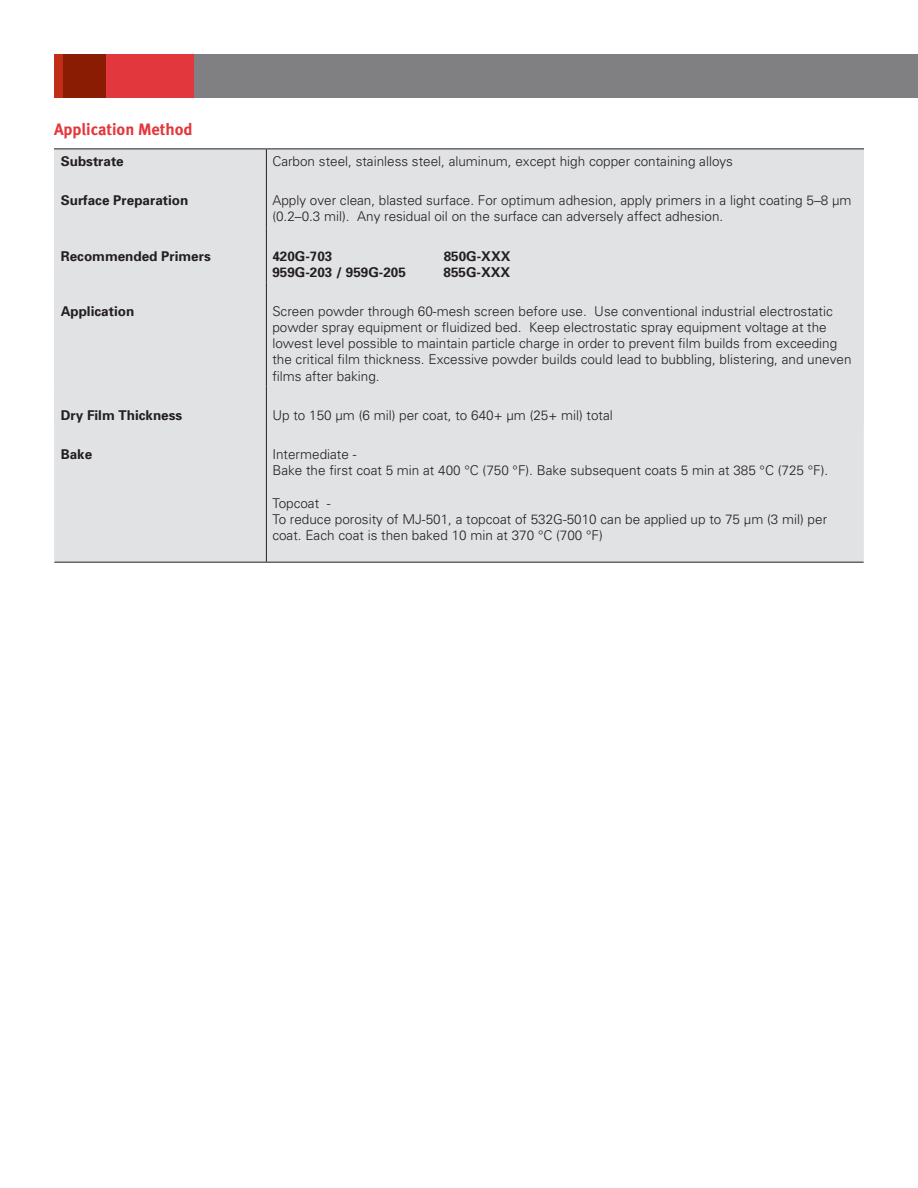
<style>
.page{position:relative;width:918px;height:1188px;background:#fff}
.page>*{position:absolute;margin:0;border:0;box-sizing:border-box;transform-origin:0 0}
.t1{font:16.5px "Meta Bold LF";color:#e3373d}
.t2{font:300 13.5px/16.2px "Univers";color:#231f20}
.t3{font:700 13.5px "Univers";color:#231f20}
</style>
<div class="page">
<div style="left:194px;top:54px;width:724px;height:43px;background:#808083"></div>
<div style="left:105px;top:54px;width:89px;height:43px;background:#e1373d"></div>
<div style="left:63px;top:54px;width:42px;height:43px;background:#891c02"></div>
<div style="left:54px;top:54px;width:9px;height:43px;background:#c02d19"></div>
<div style="left:55px;top:149px;width:808px;height:413px;background:#e1e2e4"></div>
<hr style="left:54px;top:149px;width:2px;height:23px;background:#e1e2e4">
<hr style="left:862px;top:149px;width:2px;height:23px;background:#e1e2e4">
<hr style="left:54px;top:172px;width:2px;height:55px;background:#e1e2e4">
<hr style="left:862px;top:172px;width:2px;height:55px;background:#e1e2e4">
<hr style="left:54px;top:227px;width:2px;height:56px;background:#e1e2e4">
<hr style="left:862px;top:227px;width:2px;height:56px;background:#e1e2e4">
<hr style="left:54px;top:283px;width:2px;height:104px;background:#e1e2e4">
<hr style="left:862px;top:283px;width:2px;height:104px;background:#e1e2e4">
<hr style="left:54px;top:387px;width:2px;height:39px;background:#e1e2e4">
<hr style="left:862px;top:387px;width:2px;height:39px;background:#e1e2e4">
<hr style="left:54px;top:148px;width:212px;height:1px;background:#231f20">
<hr style="left:266px;top:148px;width:598px;height:1px;background:#231f20">
<svg style="left:266px;top:149px;width:1px;height:23px"></svg>
<hr style="left:266px;top:172px;width:1px;height:55px;background:#231f20">
<hr style="left:266px;top:227px;width:1px;height:56px;background:#231f20">
<hr style="left:266px;top:283px;width:1px;height:104px;background:#231f20">
<hr style="left:266px;top:387px;width:1px;height:39px;background:#231f20">
<hr style="left:266px;top:426px;width:1px;height:136px;background:#231f20">
<hr style="left:54px;top:426px;width:1px;height:136px;background:#e1e2e4">
<hr style="left:863px;top:426px;width:1px;height:136px;background:#e1e2e4">
<hr style="left:54px;top:562px;width:212px;height:1px;background:#231f20">
<hr style="left:266px;top:562px;width:598px;height:1px;background:#231f20">
<p class="t1" style="left:54px;top:120px;width:140px">Application Method</p>
<p class="t3" style="left:61px;top:152px;width:65px">Substrate</p>
<p class="t2" style="left:272px;top:153px;width:462px">Carbon steel, stainless steel, aluminum, except high copper containing alloys</p>
<p class="t3" style="left:61px;top:192px;width:129px">Surface Preparation</p>
<p class="t2" style="left:272px;top:192px;width:581px">Apply over clean, blasted surface. For optimum adhesion, apply primers in a light coating 5–8 μm (0.2–0.3 mil). Any residual oil on the surface can adversely affect adhesion.</p>
<p class="t3" style="left:61px;top:247px;width:152px">Recommended Primers</p>
<p class="t3" style="left:272px;top:247px;width:62px">420G-703</p>
<p class="t3" style="left:444px;top:247px;width:68px">850G-XXX</p>
<p class="t3" style="left:272px;top:263px;width:135px">959G-203 / 959G-205</p>
<p class="t3" style="left:444px;top:263px;width:68px">855G-XXX</p>
<p class="t3" style="left:61px;top:302px;width:75px">Application</p>
<p class="t2" style="left:272px;top:303px;width:581px">Screen powder through 60-mesh screen before use. Use conventional industrial electrostatic powder spray equipment or fluidized bed. Keep electrostatic spray equipment voltage at the lowest level possible to maintain particle charge in order to prevent film builds from exceeding the critical film thickness. Excessive powder builds could lead to bubbling, blistering, and uneven films after baking.</p>
<p class="t3" style="left:61px;top:406px;width:123px">Dry Film Thickness</p>
<p class="t2" style="left:272px;top:406px;width:342px">Up to 150 μm (6 mil) per coat, to 640+ μm (25+ mil) total</p>
<p class="t3" style="left:61px;top:446px;width:33px">Bake</p>
<p class="t2" style="left:272px;top:446px;width:557px">Intermediate -<br>Bake the first coat 5 min at 400 °C (750 °F). Bake subsequent coats 5 min at 385 °C (725 °F).</p>
<p class="t2" style="left:272px;top:494px;width:556px">Topcoat -<br>To reduce porosity of MJ-501, a topcoat of 532G-5010 can be applied up to 75 μm (3 mil) per coat. Each coat is then baked 10 min at 370 °C (700 °F)</p>
</div>
